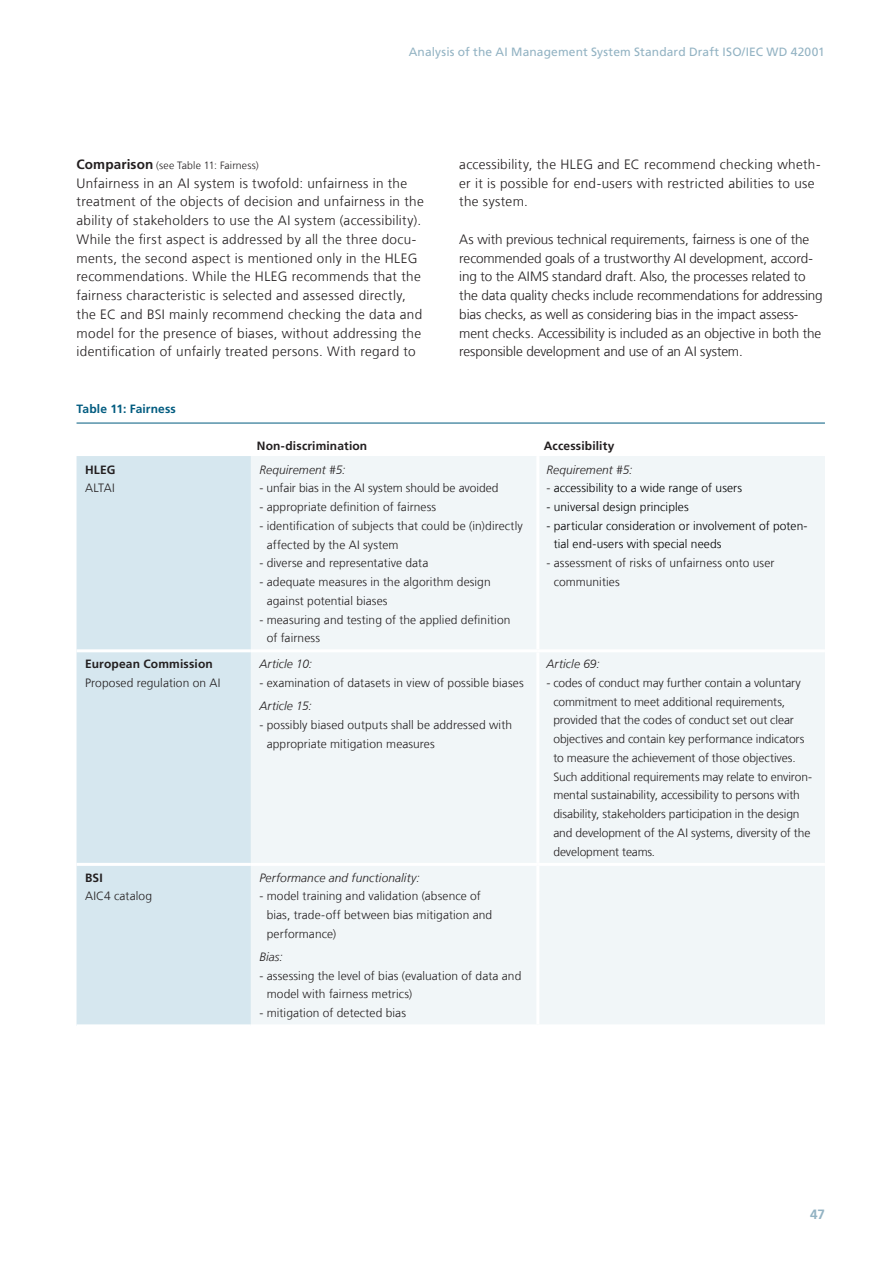
<style>
.page{position:relative;width:893px;height:1263px;background:#fff}
.page>*{position:absolute;margin:0;border:0;box-sizing:border-box;transform-origin:0 0}
.t1{font:300 13.5px/18.8px "Frutiger LT Com";letter-spacing:.02em;color:#231f20}
.t2{font:300 13.5px/18.8px "Frutiger LT Com";letter-spacing:-.005em;color:#231f20}
.t3{font:700 13.5px "Frutiger LT Com";color:#93b3c3}
.t4{font:300 12px/18.8px "Frutiger LT Com";letter-spacing:.005em;color:#231f20}
.t5{font:300 12px/18.8px "Frutiger LT Com";letter-spacing:.01em;color:#000001}
.t6{font:italic 300 12px "Frutiger LT Com";letter-spacing:.01em;color:#231f20}
.t7{font:12px "Frutiger LT Com";letter-spacing:.015em;color:#93b3c3}
.t8{font:700 12px "Frutiger LT Com";letter-spacing:.01em;color:#231f20}
.t9{font:700 12px "Frutiger LT Com";letter-spacing:.01em;color:#005b7f}
.t10{font:300 10.5px "Frutiger LT Com";letter-spacing:.015em;color:#231f20}
.s1{font-weight:700;font-size:13.5px}
.s2{color:#231f20}
.s3{font-style:italic}
</style>
<div class="page">
<hr style="left:77px;top:423px;width:748px;height:1px;background:#005b7f">
<div style="left:77px;top:456px;width:174px;height:568px;background:#d6e7ef"></div>
<div style="left:251px;top:456px;width:574px;height:568px;background:#f1f6f8"></div>
<hr style="left:536px;top:456px;width:3px;height:193px;background:#fff">
<hr style="left:77px;top:649px;width:174px;height:3px;background:#fff">
<hr style="left:251px;top:649px;width:287px;height:3px;background:#fff">
<hr style="left:538px;top:649px;width:287px;height:3px;background:#fff">
<hr style="left:536px;top:652px;width:3px;height:211px;background:#fff">
<hr style="left:77px;top:863px;width:174px;height:3px;background:#fff">
<hr style="left:251px;top:863px;width:287px;height:3px;background:#fff">
<hr style="left:538px;top:863px;width:287px;height:3px;background:#fff">
<hr style="left:536px;top:866px;width:3px;height:158px;background:#fff">
<p class="t7" style="left:409px;top:45px;width:418px">Analysis of the AI Management System Standard Draft ISO/IEC WD 42001</p>
<p class="t10" style="left:77px;top:159px;width:184px"><span class="s1">Comparison</span> (see Table 11: Fairness)</p>
<p class="t1" style="left:77px;top:174px;width:349px">Unfairness in an AI system is twofold: unfairness in the treatment of the objects of decision and unfairness in the ability of stakeholders to use the AI system (accessibility).<br>While the first aspect is addressed by all the three docu&shy;ments, the second aspect is mentioned only in the HLEG recommendations. While the HLEG recommends that the fairness characteristic is selected and assessed directly, the EC and BSI mainly recommend checking the data and model for the presence of biases, without addressing the identification of unfairly treated persons. With regard to</p>
<p class="t9" style="left:77px;top:401px;width:101px">Table 11: Fairness</p>
<p class="t1" style="left:459px;top:155px;width:363px">accessibility, the HLEG and EC recommend checking wheth&shy;er it is possible for end-users with restricted abilities to use the system.</p>
<p class="t2" style="left:459px;top:230px;width:365px">As with previous technical requirements, fairness is one of the recommended goals of a trustworthy AI development, accord&shy;ing to the AIMS standard draft. Also, the processes related to the data quality checks include recommendations for addressing bias checks, as well as considering bias in the impact assess&shy;ment checks. Accessibility is included as an objective in both the responsible development and use of an AI system.</p>
<p class="t8" style="left:257px;top:439px;width:112px">Non-discrimination</p>
<p class="t8" style="left:544px;top:439px;width:72px">Accessibility</p>
<p class="t8" style="left:85px;top:462px;width:32px">HLEG</p>
<p class="t4" style="left:85px;top:479px;width:31px">ALTAI</p>
<p class="t6" style="left:259px;top:462px;width:88px">Requirement #5:</p>
<p class="t4" style="left:259px;top:479px;width:241px">- unfair bias in the AI system should be avoided</p>
<p class="t4" style="left:259px;top:498px;width:178px">- appropriate definition of fairness</p>
<p class="t4" style="left:267px;top:516px;width:258px;text-indent:-7px">- identification of subjects that could be (in)directly affected by the AI system</p>
<p class="t4" style="left:259px;top:554px;width:171px">- diverse and representative data</p>
<p class="t4" style="left:267px;top:573px;width:225px;text-indent:-7px">- adequate measures in the algorithm design against potential biases</p>
<p class="t4" style="left:267px;top:610px;width:245px;text-indent:-7px">- measuring and testing of the applied definition of fairness</p>
<p class="t6" style="left:546px;top:462px;width:88px">Requirement #5:</p>
<p class="t5" style="left:546px;top:479px;width:197px"><span class="s2">-</span> accessibility to a wide range of users</p>
<p class="t5" style="left:546px;top:497px;width:144px">- universal design principles</p>
<p class="t5" style="left:554px;top:516px;width:255px;text-indent:-7px">- particular consideration or involvement of poten&shy;tial end-users with special needs</p>
<p class="t4" style="left:554px;top:554px;width:222px;text-indent:-7px">- assessment of risks of unfairness onto user communities</p>
<p class="t8" style="left:85px;top:657px;width:129px">European Commission</p>
<p class="t4" style="left:85px;top:673px;width:137px">Proposed regulation on AI</p>
<p class="t6" style="left:259px;top:657px;width:54px">Article 10:</p>
<p class="t4" style="left:259px;top:673px;width:266px">- examination of datasets in view of possible biases</p>
<p class="t6" style="left:259px;top:699px;width:54px">Article 15:</p>
<p class="t4" style="left:267px;top:715px;width:247px;text-indent:-7px">- possibly biased outputs shall be addressed with appropriate mitigation measures</p>
<p class="t6" style="left:546px;top:657px;width:55px">Article 69:</p>
<p class="t4" style="left:553px;top:673px;width:260px;text-indent:-7px"><span class="s3">-</span> codes of conduct may further contain a voluntary commitment to meet additional requirements, provided that the codes of conduct set out clear objectives and contain key performance indicators to measure the achievement of those objectives.<br>Such additional requirements may relate to environ&shy;mental sustainability, accessibility to persons with disability, stakeholders participation in the design and development of the AI systems, diversity of the development teams<span class="s3">.</span></p>
<p class="t8" style="left:85px;top:870px;width:19px">BSI</p>
<p class="t4" style="left:85px;top:887px;width:69px">AIC4 catalog</p>
<p class="t6" style="left:259px;top:870px;width:162px">Performance and functionality:</p>
<p class="t4" style="left:267px;top:887px;width:227px;text-indent:-7px">- model training and validation (absence of bias, trade-off between bias mitigation and performance)</p>
<p class="t6" style="left:259px;top:950px;width:25px">Bias:</p>
<p class="t4" style="left:267px;top:966px;width:256px;text-indent:-7px">- assessing the level of bias (evaluation of data and model with fairness metrics)</p>
<p class="t4" style="left:259px;top:1004px;width:148px">- mitigation of detected bias</p>
<p class="t3" style="left:810px;top:1207px;width:16px">47</p>
</div>
